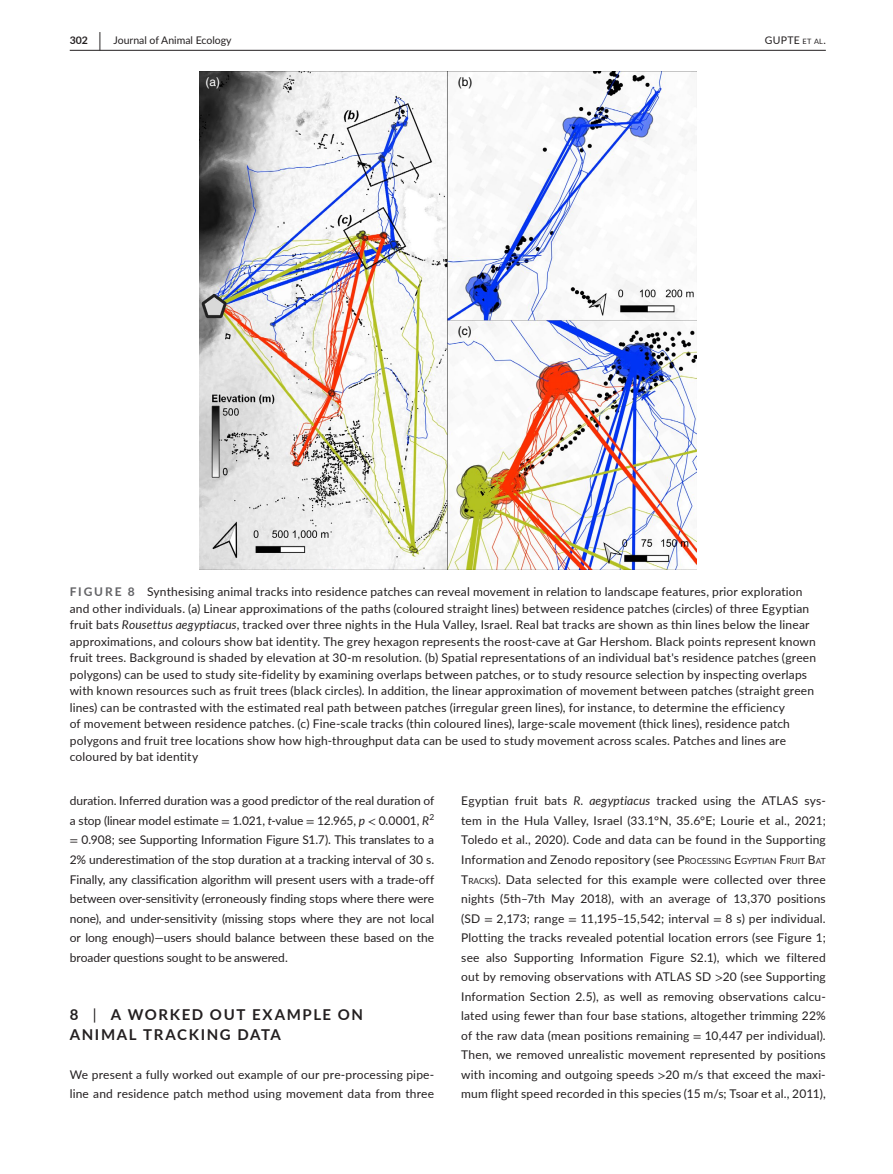
<style>
.page{position:relative;width:893px;height:1174px;background:#fff}
.page>*{position:absolute;margin:0;border:0;box-sizing:border-box;transform-origin:0 0}
.t1{font:700 15px/19.5px "Lato";letter-spacing:.105em;color:#231f20}
.t2{font:12px/19.5px "Lato";letter-spacing:.015em;color:#231f20;text-align:justify}
.t3{font:12px "Helvetica";color:#000}
.t4{font:12px "Helvetica";color:#fff}
.t5{font:10.5px "Lato";color:#231f20}
.t6{font:10.5px "Lato";letter-spacing:.02em;color:#231f20}
.t7{font:700 10.5px "Lato";color:#231f20}
.s1{font-size:19.5px}
.s2{font-size:7.35px}
.s3{font-weight:700;color:#636366}
.s4{font-style:italic}
.s5{font-family:"STIX"}
.s6{font-weight:400}
.s7{font-style:inherit}
.s8{font-size:8.4px}
</style>
<div class="page">
<hr style="left:70px;top:50px;width:756px;height:1px;background:#231f20">
<img style="left:199px;top:72px;width:497px;height:497px">
<p class="t7" style="left:70px;top:33px;width:33px">302 <span class="s1">|</span></p>
<p class="t5" style="left:113px;top:33px;width:120px">Journal of Animal Ecology</p>
<p class="t6" style="left:765px;top:33px;width:62px">GUPTE <span class="s2">ET AL</span>.</p>
<p class="t4" style="left:205px;top:75px;width:16px">(a)</p>
<p class="t3" style="left:458px;top:75px;width:16px">(b)</p>
<p class="t3" style="left:458px;top:324px;width:15px">(c)</p>
<p class="t2" style="left:70px;top:583px;width:748px;line-height:16.5px;text-align:left"><span class="s3">FIGURE 8</span> Synthesising animal tracks into residence patches can reveal movement in relation to landscape features, prior exploration and other individuals. (a) Linear approximations of the paths (coloured straight lines) between residence patches (circles) of three Egyptian fruit bats <span class="s4">Rousettus aegyptiacus</span>, tracked over three nights in the Hula Valley, Israel. Real bat tracks are shown as thin lines below the linear approximations, and colours show bat identity. The grey hexagon represents the roost-cave at Gar Hershom. Black points represent known fruit trees. Background is shaded by elevation at 30-m resolution. (b) Spatial representations of an individual bat's residence patches (green polygons) can be used to study site-fidelity by examining overlaps between patches, or to study resource selection by inspecting overlaps with known resources such as fruit trees (black circles). In addition, the linear approximation of movement between patches (straight green lines) can be contrasted with the estimated real path between patches (irregular green lines), for instance, to determine the efficiency<br>of movement between residence patches. (c) Fine-scale tracks (thin coloured lines), large-scale movement (thick lines), residence patch polygons and fruit tree locations show how high-throughput data can be used to study movement across scales. Patches and lines are coloured by bat identity</p>
<p class="t2" style="left:70px;top:791px;width:366px">duration. Inferred duration was a good predictor of the real duration of a stop (linear model estimate <span class="s5">=</span> 1.021, <span class="s4">t</span>-value <span class="s5">=</span> 12.965, <span class="s4">p</span> <span class="s5">&lt;</span> 0.0001, <span class="s4">R</span><sup>2 </sup><span class="s5">=</span> 0.908; see Supporting Information Figure S1.7). This translates to a 2% underestimation of the stop duration at a tracking interval of 30 s.<br>Finally, any classification algorithm will present users with a trade-off between over-sensitivity (erroneously finding stops where there were none), and under-sensitivity (missing stops where they are not local or long enough)—users should balance between these based on the broader questions sought to be answered.</p>
<p class="t1" style="left:70px;top:1004px;width:295px">8 <span class="s6">|</span> A WORKED OUT EXAMPLE ON<br>ANIMAL TRACKING DATA</p>
<p class="t2" style="left:70px;top:1064px;width:366px">We present a fully worked out example of our pre-processing pipe&shy;line and residence patch method using movement data from three</p>
<p class="t2" style="left:461px;top:791px;width:366px">Egyptian fruit bats <span class="s4">R. aegyptiacus</span> tracked using the ATLAS sys&shy;tem in the Hula Valley, Israel (33.1°N, 35.6°E; Lourie et al., 2021; Toledo et al., 2020). Code and data can be found in the Supporting Information and Zenodo repository (see <span class="s7">P</span><span class="s8">ROCESSING</span> <span class="s7">E</span><span class="s8">GYPTIAN</span> <span class="s7">F</span><span class="s8">RU IT</span> <span class="s7">B</span><span class="s8">AT </span><span class="s7">T</span><span class="s8">RACKS</span>). Data selected for this example were collected over three nights (5th–7th May 2018), with an average of 13,370 positions (SD <span class="s5">=</span> 2,173; range <span class="s5">=</span> 11,195–15,542; interval <span class="s5">=</span> 8 s) per individual.<br>Plotting the tracks revealed potential location errors (see Figure 1; see also Supporting Information Figure S2.1), which we filtered out by removing observations with ATLAS SD <span class="s5">&gt;</span>20 (see Supporting Information Section 2.5), as well as removing observations calcu&shy;lated using fewer than four base stations, altogether trimming 22% of the raw data (mean positions remaining <span class="s5">=</span> 10,447 per individual).<br>Then, we removed unrealistic movement represented by positions with incoming and outgoing speeds <span class="s5">&gt;</span>20 m/s that exceed the maxi&shy;mum flight speed recorded in this species (15 m/s; Tsoar et al., 2011),</p>
</div>
